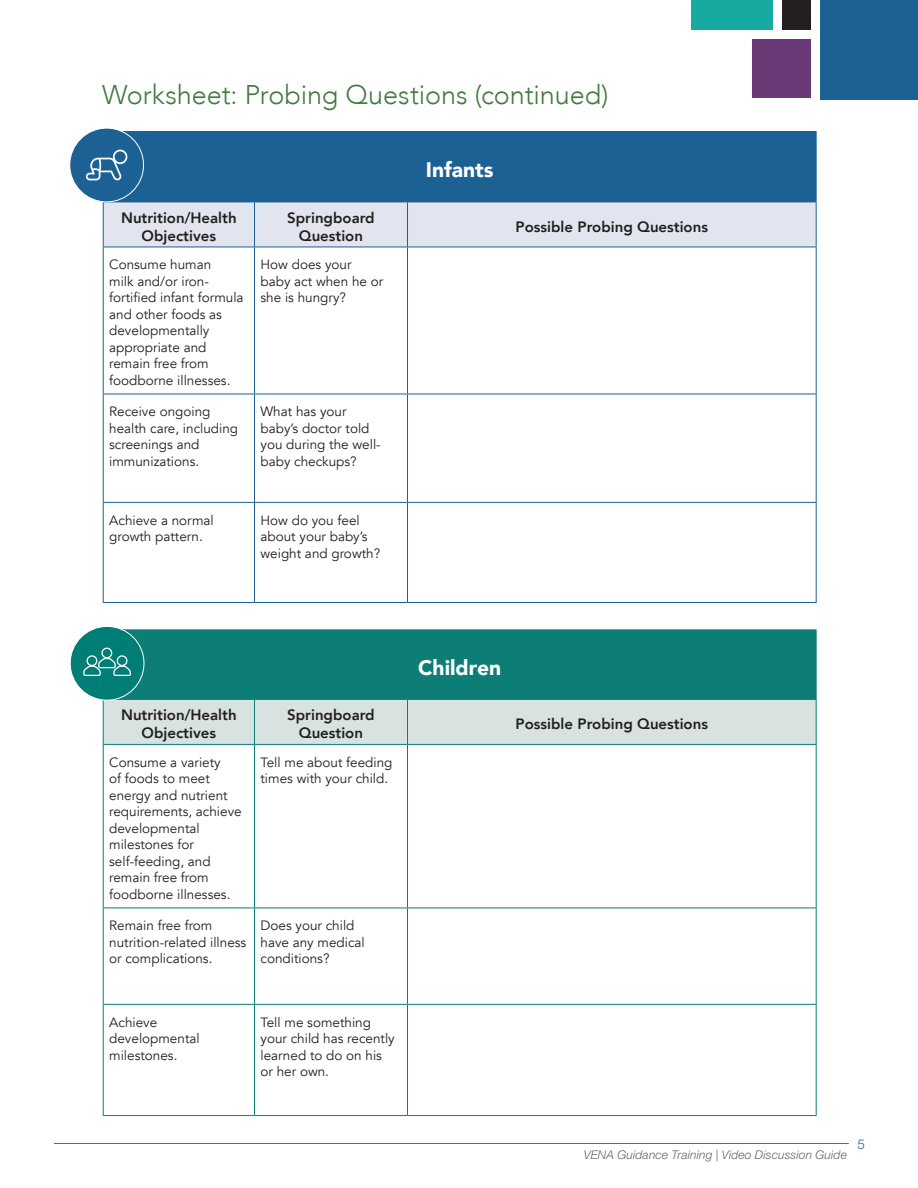
<style>
.page{position:relative;width:918px;height:1188px;background:#fff}
.page>*{position:absolute;margin:0;border:0;box-sizing:border-box;transform-origin:0 0}
.t1{font:300 27px "Avenir";letter-spacing:-.005em;color:#437a40}
.t2{font:900 21px "Avenir";color:#fff}
.t3{font:800 15px/18px "Avenir";color:#231f20;text-align:center}
.t4{font:13.5px/16.5px "Avenir";color:#231f20}
.t5{font:300 13.5px "Helvetica Neue LT Std";color:#1b6194}
.t6{font:italic 300 12px "Helvetica Neue LT Std";letter-spacing:.015em;color:#636366}
</style>
<div class="page">
<hr style="left:54px;top:1143px;width:795px;height:1px;background:#1b6194">
<div style="left:103px;top:131px;width:713px;height:71px;background:#1b6194"></div>
<div style="left:104px;top:203px;width:712px;height:44px;background:#e2e5ef"></div>
<svg style="left:104px;top:248px;width:712px;height:354px"></svg>
<hr style="left:408px;top:131px;width:409px;height:1px;background:#1b6194">
<hr style="left:816px;top:132px;width:1px;height:70px;background:#1b6194">
<hr style="left:103px;top:202px;width:152px;height:1px;background:#1b6194">
<hr style="left:103px;top:202px;width:1px;height:45px;background:#1b6194">
<hr style="left:255px;top:202px;width:153px;height:1px;background:#1b6194">
<hr style="left:254px;top:202px;width:1px;height:45px;background:#1b6194">
<hr style="left:408px;top:202px;width:409px;height:1px;background:#1b6194">
<hr style="left:407px;top:202px;width:1px;height:45px;background:#1b6194">
<hr style="left:816px;top:202px;width:1px;height:45px;background:#1b6194">
<hr style="left:103px;top:247px;width:152px;height:1px;background:#1b6194">
<hr style="left:103px;top:247px;width:1px;height:147px;background:#1b6194">
<hr style="left:255px;top:247px;width:153px;height:1px;background:#1b6194">
<hr style="left:254px;top:247px;width:1px;height:147px;background:#1b6194">
<hr style="left:408px;top:247px;width:409px;height:1px;background:#1b6194">
<hr style="left:407px;top:247px;width:1px;height:147px;background:#1b6194">
<hr style="left:816px;top:247px;width:1px;height:147px;background:#1b6194">
<hr style="left:103px;top:394px;width:152px;height:1px;background:#1b6194">
<hr style="left:103px;top:394px;width:1px;height:108px;background:#1b6194">
<hr style="left:255px;top:394px;width:153px;height:1px;background:#1b6194">
<hr style="left:254px;top:394px;width:1px;height:108px;background:#1b6194">
<hr style="left:408px;top:394px;width:409px;height:1px;background:#1b6194">
<hr style="left:407px;top:394px;width:1px;height:108px;background:#1b6194">
<hr style="left:816px;top:394px;width:1px;height:108px;background:#1b6194">
<hr style="left:103px;top:502px;width:152px;height:1px;background:#1b6194">
<hr style="left:103px;top:503px;width:1px;height:99px;background:#1b6194">
<hr style="left:255px;top:502px;width:153px;height:1px;background:#1b6194">
<hr style="left:254px;top:503px;width:1px;height:99px;background:#1b6194">
<hr style="left:408px;top:502px;width:409px;height:1px;background:#1b6194">
<hr style="left:407px;top:503px;width:1px;height:99px;background:#1b6194">
<hr style="left:816px;top:503px;width:1px;height:99px;background:#1b6194">
<hr style="left:103px;top:602px;width:152px;height:1px;background:#1b6194">
<hr style="left:255px;top:602px;width:153px;height:1px;background:#1b6194">
<hr style="left:408px;top:602px;width:409px;height:1px;background:#1b6194">
<div style="left:70px;top:128px;width:74px;height:74px;background:#1b6194;border-radius:50%"></div>
<div style="left:69px;top:128px;width:75px;height:74px;border:1px solid #fff;border-radius:50%"></div>
<svg style="left:86px;top:150px;width:41px;height:31px"></svg>
<div style="left:103px;top:630px;width:713px;height:69px;background:#0d7e75"></div>
<div style="left:104px;top:700px;width:712px;height:44px;background:#d8e2e1"></div>
<svg style="left:104px;top:745px;width:712px;height:370px"></svg>
<hr style="left:103px;top:629px;width:152px;height:1px;background:#0d7e75">
<hr style="left:255px;top:629px;width:153px;height:1px;background:#0d7e75">
<hr style="left:408px;top:629px;width:409px;height:1px;background:#0d7e75">
<hr style="left:816px;top:630px;width:1px;height:69px;background:#0d7e75">
<hr style="left:103px;top:699px;width:152px;height:1px;background:#0d7e75">
<hr style="left:103px;top:700px;width:1px;height:44px;background:#0d7e75">
<hr style="left:255px;top:699px;width:153px;height:1px;background:#0d7e75">
<hr style="left:254px;top:700px;width:1px;height:44px;background:#0d7e75">
<hr style="left:408px;top:699px;width:409px;height:1px;background:#0d7e75">
<hr style="left:407px;top:700px;width:1px;height:44px;background:#0d7e75">
<hr style="left:816px;top:700px;width:1px;height:44px;background:#0d7e75">
<hr style="left:103px;top:744px;width:152px;height:1px;background:#0d7e75">
<hr style="left:103px;top:745px;width:1px;height:163px;background:#0d7e75">
<hr style="left:255px;top:744px;width:153px;height:1px;background:#0d7e75">
<hr style="left:254px;top:745px;width:1px;height:163px;background:#0d7e75">
<hr style="left:408px;top:744px;width:409px;height:1px;background:#0d7e75">
<hr style="left:407px;top:745px;width:1px;height:163px;background:#0d7e75">
<hr style="left:816px;top:745px;width:1px;height:163px;background:#0d7e75">
<hr style="left:103px;top:908px;width:152px;height:1px;background:#0d7e75">
<hr style="left:103px;top:908px;width:1px;height:96px;background:#0d7e75">
<hr style="left:255px;top:908px;width:153px;height:1px;background:#0d7e75">
<hr style="left:254px;top:908px;width:1px;height:96px;background:#0d7e75">
<hr style="left:408px;top:908px;width:409px;height:1px;background:#0d7e75">
<hr style="left:407px;top:908px;width:1px;height:96px;background:#0d7e75">
<hr style="left:816px;top:908px;width:1px;height:96px;background:#0d7e75">
<hr style="left:103px;top:1004px;width:152px;height:1px;background:#0d7e75">
<hr style="left:103px;top:1005px;width:1px;height:110px;background:#0d7e75">
<hr style="left:255px;top:1004px;width:153px;height:1px;background:#0d7e75">
<hr style="left:254px;top:1005px;width:1px;height:110px;background:#0d7e75">
<hr style="left:408px;top:1004px;width:409px;height:1px;background:#0d7e75">
<hr style="left:407px;top:1005px;width:1px;height:110px;background:#0d7e75">
<hr style="left:816px;top:1005px;width:1px;height:110px;background:#0d7e75">
<hr style="left:103px;top:1115px;width:152px;height:1px;background:#0d7e75">
<hr style="left:255px;top:1115px;width:153px;height:1px;background:#0d7e75">
<hr style="left:408px;top:1115px;width:409px;height:1px;background:#0d7e75">
<div style="left:70px;top:626px;width:74px;height:74px;background:#007e75;border-radius:50%"></div>
<div style="left:70px;top:626px;width:74px;height:75px;border:1px solid #fff;border-radius:50%"></div>
<svg style="left:83px;top:648px;width:48px;height:28px"></svg>
<div style="left:752px;top:39px;width:59px;height:59px;background:#6c3978"></div>
<div style="left:783px;top:0;width:28px;height:29px;background:#231f20"></div>
<div style="left:820px;top:0;width:98px;height:99px;background:#1b6194"></div>
<div style="left:692px;top:0;width:81px;height:29px;background:#17aaa1"></div>
<h2 class="t1" style="left:102px;top:79px;width:508px">Worksheet: Probing Questions (continued)</h2>
<h3 class="t2" style="left:426px;top:152px;width:69px">Infants</h3>
<p class="t3" style="left:121px;top:209px;width:117px">Nutrition/Health<br>Objectives</p>
<p class="t3" style="left:287px;top:209px;width:89px">Springboard<br>Question</p>
<p class="t3" style="left:516px;top:218px;width:194px">Possible Probing Questions</p>
<p class="t4" style="left:109px;top:257px;width:136px">Consume human<br>milk and/or iron&shy;fortified infant formula and other foods as developmentally appropriate and remain free from foodborne illnesses.</p>
<p class="t4" style="left:261px;top:257px;width:124px">How does your baby act when he or she is hungry?</p>
<p class="t4" style="left:109px;top:404px;width:131px">Receive ongoing health care, including screenings and immunizations.</p>
<p class="t4" style="left:261px;top:404px;width:122px">What has your baby’s doctor told you during the well&shy;baby checkups?</p>
<p class="t4" style="left:109px;top:512px;width:106px">Achieve a normal growth pattern.</p>
<p class="t4" style="left:261px;top:512px;width:121px">How do you feel about your baby’s weight and growth?</p>
<h3 class="t2" style="left:418px;top:650px;width:84px">Children</h3>
<p class="t3" style="left:121px;top:706px;width:117px">Nutrition/Health<br>Objectives</p>
<p class="t3" style="left:287px;top:706px;width:89px">Springboard<br>Question</p>
<p class="t3" style="left:516px;top:715px;width:194px">Possible Probing Questions</p>
<p class="t4" style="left:109px;top:754px;width:134px">Consume a variety<br>of foods to meet energy and nutrient requirements, achieve developmental milestones for self-feeding, and remain free from foodborne illnesses.</p>
<p class="t4" style="left:261px;top:754px;width:134px">Tell me about feeding times with your child.</p>
<p class="t4" style="left:109px;top:918px;width:139px">Remain free from nutrition-related illness or complications.</p>
<p class="t4" style="left:261px;top:918px;width:106px">Does your child have any medical conditions?</p>
<p class="t4" style="left:109px;top:1014px;width:92px">Achieve developmental milestones.</p>
<p class="t4" style="left:261px;top:1014px;width:136px">Tell me something your child has recently learned to do on his or her own.</p>
<p class="t6" style="left:584px;top:1147px;width:265px">VENA Guidance Training | Video Discussion Guide</p>
<p class="t5" style="left:858px;top:1136px;width:9px">5</p>
</div>
